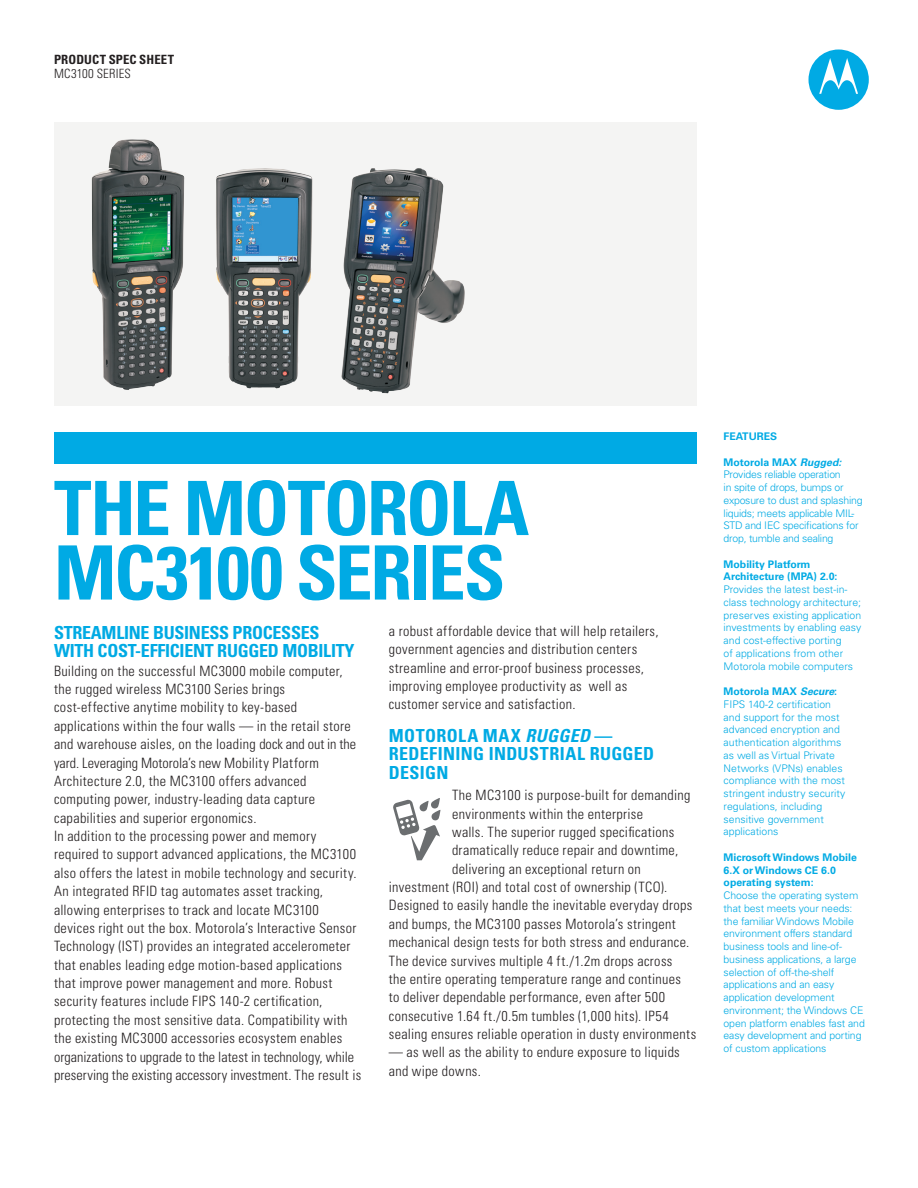
<style>
.page{position:relative;width:918px;height:1188px;background:#fff}
.page>*{position:absolute;margin:0;border:0;box-sizing:border-box;transform-origin:0 0}
.t1{font:700 condensed 75px/64.5px "Univers LT Std";letter-spacing:-.03em;color:#00aae4}
.Body_Heading_1{font:700 condensed 18px/18.8px "Univers LT Std";letter-spacing:-.015em;color:#00aae4}
.Body_copy{font:700 condensed 18px/18.8px "Univers LT Std";letter-spacing:.02em;color:#00aae4}
.Body_copy-2{font:300 condensed 14.25px/18.3px "Univers LT Std";letter-spacing:.025em;color:#231f20}
.t2{font:700 condensed 12.75px/14.2px "Univers LT Std";letter-spacing:.01em;color:#231f20}
.Caption_body{font:300 10.5px/12.8px "Univers LT Std";letter-spacing:-.01em;color:#00aae4}
.Caption_head{font:300 10.5px/12.8px "Univers LT Std";color:#00aae4}
.Caption_head-2{font:700 10.5px/12.8px "Univers LT Std";color:#00aae4}
.s1{font-weight:300}
.s2{font-style:italic}
</style>
<div class="page">
<div style="left:809px;top:49px;width:60px;height:61px;background:#00aae4;border-radius:50%"></div>
<svg style="left:819px;top:58px;width:39px;height:36px"></svg>
<div style="left:54px;top:433px;width:643px;height:31px;background:#00aae4"></div>
<div style="left:54px;top:122px;width:643px;height:284px;background:#f4f4f3"></div>
<img style="left:91px;top:139px;width:94px;height:251px">
<img style="left:341px;top:168px;width:124px;height:226px">
<img style="left:216px;top:168px;width:97px;height:221px">
<svg style="left:393px;top:798px;width:47px;height:62px"></svg>
<p class="t2" style="left:54px;top:52px;width:122px">PRODUCT SPEC SHEET<br><span class="s1">MC3100 SERIES</span></p>
<p class="t1" style="left:54px;top:476px;width:477px">THE MOTOROLA<br>MC3100 SERIES</p>
<p class="Body_Heading_1" style="left:54px;top:623px;width:302px">STREAMLINE BUSINESS PROCESSES<br>WITH COST-EFFICIENT RUGGED MOBILITY</p>
<p class="Body_copy-2" style="left:54px;top:662px;width:309px">Building on the successful MC3000 mobile computer, the rugged wireless MC3100 Series brings cost-effective anytime mobility to key-based applications within the four walls — in the retail store and warehouse aisles, on the loading dock and out in the yard. Leveraging Motorola’s new Mobility Platform Architecture 2.0, the MC3100 offers advanced computing power, industry-leading data capture capabilities and superior ergonomics.<br>In addition to the processing power and memory required to support advanced applications, the MC3100 also offers the latest in mobile technology and security.<br>An integrated RFID tag automates asset tracking, allowing enterprises to track and locate MC3100 devices right out the box. Motorola’s Interactive Sensor Technology (IST) provides an integrated accelerometer that enables leading edge motion-based applications that improve power management and more. Robust security features include FIPS 140-2 certification, protecting the most sensitive data. Compatibility with the existing MC3000 accessories ecosystem enables organizations to upgrade to the latest in technology, while preserving the existing accessory investment. The result is</p>
<p class="Body_copy-2" style="left:389px;top:622px;width:271px">a robust affordable device that will help retailers, government agencies and distribution centers streamline and error-proof business processes, improving employee productivity as well as customer service and satisfaction.</p>
<p class="Body_copy" style="left:389px;top:726px;width:267px">MOTOROLA MAX <span class="s2">RUGGED</span> —<br>REDEFINING INDUSTRIAL RUGGED<br>DESIGN</p>
<p class="Body_copy-2" style="left:452px;top:786px;width:240px">The MC3100 is purpose-built for demanding</p>
<p class="Body_copy-2" style="left:452px;top:804px;width:193px">environments within the enterprise</p>
<p class="Body_copy-2" style="left:452px;top:823px;width:224px">walls. The superior rugged specifications</p>
<p class="Body_copy-2" style="left:452px;top:841px;width:228px">dramatically reduce repair and downtime,</p>
<p class="Body_copy-2" style="left:452px;top:860px;width:190px">delivering an exceptional return on</p>
<p class="Body_copy-2" style="left:389px;top:878px;width:280px">investment (ROI) and total cost of ownership (TCO).</p>
<p class="Body_copy-2" style="left:389px;top:896px;width:305px">Designed to easily handle the inevitable everyday drops</p>
<p class="Body_copy-2" style="left:389px;top:915px;width:289px">and bumps, the MC3100 passes Motorola’s stringent</p>
<p class="Body_copy-2" style="left:389px;top:933px;width:302px">mechanical design tests for both stress and endurance.</p>
<p class="Body_copy-2" style="left:389px;top:951px;width:285px">The device survives multiple 4 ft./1.2m drops across</p>
<p class="Body_copy-2" style="left:389px;top:970px;width:294px">the entire operating temperature range and continues</p>
<p class="Body_copy-2" style="left:389px;top:988px;width:278px">to deliver dependable performance, even after 500</p>
<p class="Body_copy-2" style="left:389px;top:1007px;width:282px">consecutive 1.64 ft./0.5m tumbles (1,000 hits). IP54</p>
<p class="Body_copy-2" style="left:389px;top:1025px;width:309px">sealing ensures reliable operation in dusty environments</p>
<p class="Body_copy-2" style="left:389px;top:1043px;width:293px">— as well as the ability to endure exposure to liquids and wipe downs.</p>
<p class="Caption_head-2" style="left:724px;top:430px;width:55px">FEATURES</p>
<p class="Caption_head-2" style="left:724px;top:456px;width:119px">Motorola MAX <span class="s2">Rugged:</span></p>
<p class="Caption_body" style="left:724px;top:468px;width:141px">Provides reliable operation<br>in spite of drops, bumps or exposure to dust and splashing liquids; meets applicable MIL-<br>STD and IEC specifications for drop, tumble and sealing</p>
<p class="Caption_head-2" style="left:724px;top:558px;width:115px">Mobility Platform<br>Architecture (MPA) 2.0:</p>
<p class="Caption_body" style="left:724px;top:583px;width:139px">Provides the latest best-in&shy;class technology architecture; preserves existing application investments by enabling easy and cost-effective porting<br>of applications from other<br>Motorola mobile computers</p>
<p class="Caption_head-2" style="left:724px;top:685px;width:115px">Motorola MAX <span class="s2">Secure</span>:</p>
<p class="Caption_head" style="left:724px;top:698px;width:118px">FIPS 140-2 certification and support for the most advanced encryption and</p>
<p class="Caption_head" style="left:724px;top:736px;width:119px">authentication algorithms as well as Virtual Private</p>
<p class="Caption_head" style="left:724px;top:762px;width:123px">Networks (VPNs) enables compliance with the most</p>
<p class="Caption_head" style="left:724px;top:787px;width:123px">stringent industry security regulations, including sensitive government</p>
<p class="Caption_head" style="left:724px;top:825px;width:56px">applications</p>
<p class="Caption_head-2" style="left:724px;top:851px;width:135px">Microsoft Windows Mobile<br>6.X or Windows CE 6.0 operating system:</p>
<p class="Caption_body" style="left:724px;top:889px;width:143px">Choose the operating system that best meets your needs: the familiar Windows Mobile environment offers standard business tools and line-of&shy;business applications, a large selection of off-the-shelf applications and an easy application development environment; the Windows CE open platform enables fast and easy development and porting of custom applications</p>
</div>
